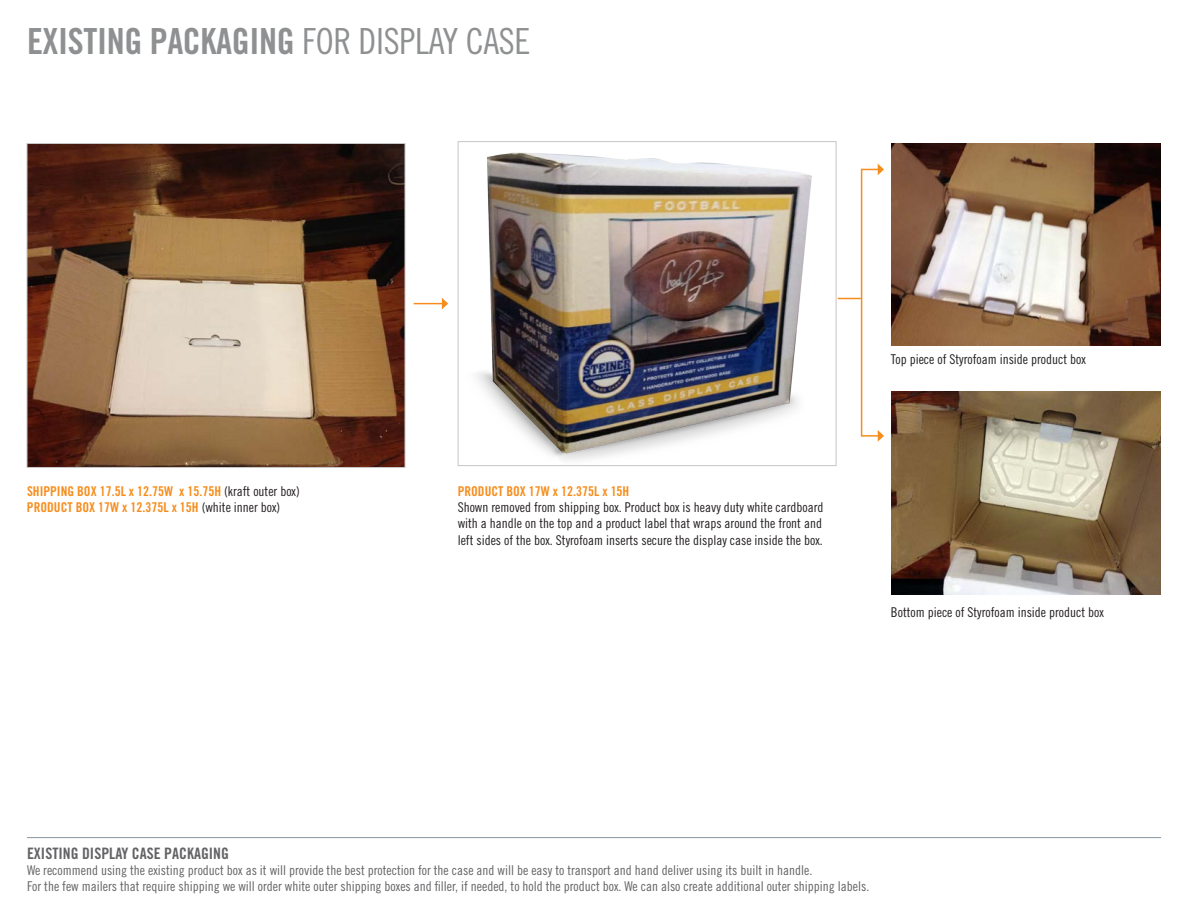
<style>
.page{position:relative;width:1188px;height:918px;background:#fff}
.page>*{position:absolute;margin:0;border:0;box-sizing:border-box;transform-origin:0 0}
.t1{font:36px "Trade Gothic Bold Cond Twenty";letter-spacing:-.01em;color:#8e9091}
.t2{font:15.75px "Trade Gothic Bold Cond Twenty";color:#636366}
.t3{font:13.5px/16.2px "Trade Gothic Cond Eighteen";color:#636366}
.t4{font:13.5px/16.2px "Trade Gothic Cond Eighteen";color:#231f20;text-align:justify}
.t5{font:13.5px "Trade Gothic Bold Cond Twenty";color:#f68e1e}
.s1{font-family:"Trade Gothic Cond Eighteen"}
.s2{font-family:"Trade Gothic Cond Eighteen";color:#231f20}
</style>
<div class="page">
<hr style="left:27px;top:837px;width:1134px;height:1px;background:#94a0a9">
<img style="left:477px;top:152px;width:335px;height:309px">
<div style="left:458px;top:141px;width:378px;height:325px;border:1px solid #c6c5c7"></div>
<img style="left:891px;top:143px;width:270px;height:203px">
<img style="left:29px;top:145px;width:374px;height:321px">
<div style="left:27px;top:143px;width:378px;height:325px;border:1px solid #c6c5c7"></div>
<img style="left:891px;top:392px;width:270px;height:202px">
<svg style="left:414px;top:298px;width:34px;height:11px"></svg>
<div style="left:861px;top:169px;width:18px;height:268px;border:2px solid #f68e1e"></div>
<svg style="left:878px;top:164px;width:6px;height:11px"></svg>
<svg style="left:878px;top:430px;width:6px;height:12px"></svg>
<svg style="left:838px;top:298px;width:23px;height:1px"></svg>
<p class="t1" style="left:27px;top:19px;width:505px">EXISTING PACKAGING <span class="s1">FOR DISPLAY CASE</span></p>
<p class="t5" style="left:27px;top:483px;width:274px">SHIPPING BOX 17.5L x 12.75W x 15.75H <span class="s2">(kraft outer box)</span></p>
<p class="t5" style="left:27px;top:499px;width:255px">PRODUCT BOX 17W x 12.375L x 15H <span class="s2">(white inner box)</span></p>
<p class="t5" style="left:458px;top:483px;width:173px">PRODUCT BOX 17W x 12.375L x 15H</p>
<p class="t4" style="left:458px;top:499px;width:367px">Shown removed from shipping box. Product box is heavy duty white cardboard with a handle on the top and a product label that wraps around the front and left sides of the box. Styrofoam inserts secure the display case inside the box.</p>
<p class="t4" style="left:891px;top:351px;width:196px">Top piece of Styrofoam inside product box</p>
<p class="t4" style="left:891px;top:604px;width:214px">Bottom piece of Styrofoam inside product box</p>
<p class="t2" style="left:27px;top:843px;width:204px">EXISTING DISPLAY CASE PACKAGING</p>
<p class="t3" style="left:27px;top:862px;width:844px">We recommend using the existing product box as it will provide the best protection for the case and will be easy to transport and hand deliver using its built in handle.<br>For the few mailers that require shipping we will order white outer shipping boxes and filler, if needed, to hold the product box. We can also create additional outer shipping labels.</p>
</div>
